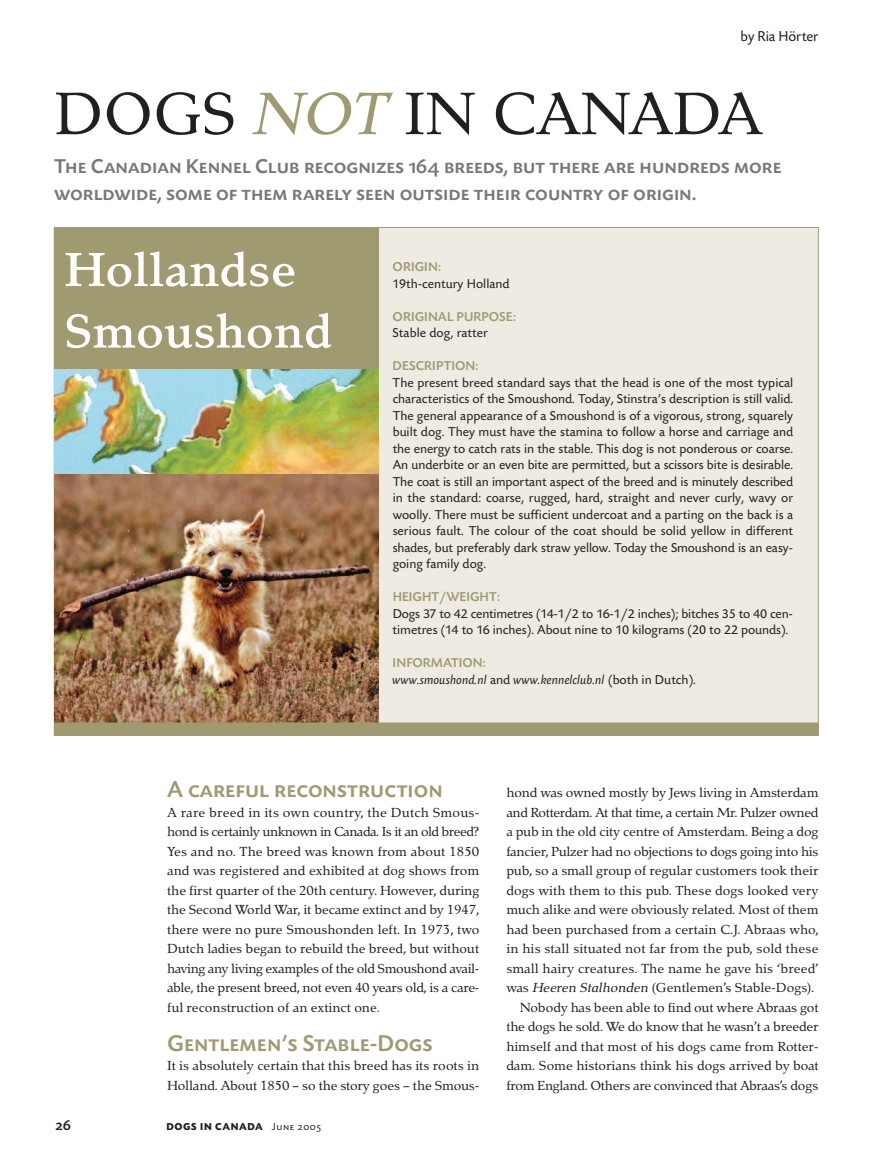
<style>
.page{position:relative;width:878px;height:1161px;background:#fff}
.page>*{position:absolute;margin:0;border:0;box-sizing:border-box;transform-origin:0 0}
.t1{font:75px "Tarocco";letter-spacing:-.005em;color:#231f20}
.t2{font:700 60px/61.5px "Tarocco";color:#fff}
.t3{font:24px "Today BEF Medium SC";color:#a09a70}
.t4{font:21px/27px "Today BEF Medium SC";color:#76787b}
.t5{font:16.5px/19.5px "Tarocco";letter-spacing:-.01em;color:#231f20;text-align:justify}
.t6{font:15px "Today BEF";letter-spacing:-.01em;color:#231f20}
.t7{font:15px "Today BEF Medium SC";color:#231f20}
.t8{font:13.5px/16.5px "Today BEF";letter-spacing:-.005em;color:#231f20;text-align:justify}
.t9{font:italic 13.5px/16.5px "Today BEF";color:#231f20}
.t10{font:500 13.5px "Today BEF";color:#a09a70}
.t11{font:700 10.5px "Today BEF";letter-spacing:.06em;color:#231f20}
.s1{font-style:italic;color:#a09a70}
.s2{font-weight:500;font-style:normal;color:#a09a70}
.s3{font-style:normal}
.s4{font-family:"Today BEF Regular SC";font-weight:400}
.s5{font-style:italic}
</style>
<div class="page">
<div style="left:54px;top:228px;width:764px;height:507px;background:#eeebe3"></div>
<div style="left:54px;top:227px;width:324px;height:508px;background:#a09a70"></div>
<img style="left:54px;top:370px;width:324px;height:352px">
<div style="left:54px;top:722px;width:764px;height:14px;background:#a09a70"></div>
<p class="t6" style="left:740px;top:31px;width:79px">by Ria Hörter</p>
<h1 class="t1" style="left:54px;top:64px;width:710px">DOGS <span class="s1">NOT</span> IN CANADA</h1>
<p class="t4" style="left:54px;top:152px;width:728px">The Canadian Kennel Club recognizes 164 breeds, but there are hundreds more worldwide, some of them rarely seen outside their country of origin.</p>
<h2 class="t2" style="left:64px;top:235px;width:269px">Hollandse<br>Smoushond</h2>
<p class="t10" style="left:392px;top:262px;width:50px">ORIGIN:</p>
<p class="t8" style="left:392px;top:276px;width:118px">19th-century Holland</p>
<p class="t10" style="left:392px;top:311px;width:125px">ORIGINAL PURPOSE:</p>
<p class="t8" style="left:392px;top:326px;width:97px">Stable dog, ratter</p>
<p class="t10" style="left:392px;top:361px;width:87px">DESCRIPTION:</p>
<p class="t8" style="left:392px;top:375px;width:402px">The present breed standard says that the head is one of the most typical characteristics of the Smoushond. Today, Stinstra’s description is still valid.<br>The general appearance of a Smoushond is of a vigorous, strong, squarely built dog. They must have the stamina to follow a horse and carriage and the energy to catch rats in the stable. This dog is not ponderous or coarse.<br>An underbite or an even bite are permitted, but a scissors bite is desirable.<br>The coat is still an important aspect of the breed and is minutely described in the standard: coarse, rugged, hard, straight and never curly, wavy or woolly. There must be sufficient undercoat and a parting on the back is a serious fault. The colour of the coat should be solid yellow in different shades, but preferably dark straw yellow. Today the Smoushond is an easy&shy;going family dog.</p>
<p class="t10" style="left:392px;top:592px;width:109px">HEIGHT/WEIGHT:</p>
<p class="t8" style="left:392px;top:606px;width:402px">Dogs 37 to 42 centimetres (14-1/2 to 16-1/2 inches); bitches 35 to 40 cen&shy;timetres (14 to 16 inches). About nine to 10 kilograms (20 to 22 pounds).</p>
<p class="t9" style="left:392px;top:656px;width:305px"><span class="s2">INFORMATION:<br></span>www.smoushond.nl <span class="s3">and</span> www.kennelclub.nl <span class="s3">(both in Dutch).</span></p>
<h3 class="t3" style="left:167px;top:775px;width:277px">A careful reconstruction</h3>
<p class="t5" style="left:167px;top:801px;width:314px">A rare breed in its own country, the Dutch Smous&shy;hond is certainly unknown in Canada. Is it an old breed?<br>Yes and no. The breed was known from about 1850 and was registered and exhibited at dog shows from the first quarter of the 20th century. However, during the Second World War, it became extinct and by 1947, there were no pure Smoushonden left. In 1973, two Dutch ladies began to rebuild the breed, but without having any living examples of the old Smoushond avail&shy;able, the present breed, not even 40 years old, is a care&shy;ful reconstruction of an extinct one.</p>
<h3 class="t3" style="left:167px;top:1028px;width:267px">Gentlemen’s Stable-Dogs</h3>
<p class="t5" style="left:167px;top:1055px;width:314px">It is absolutely certain that this breed has its roots in<br>Holland. About 1850 – so the story goes – the Smous-</p>
<p class="t7" style="left:56px;top:1116px;width:17px">26</p>
<p class="t11" style="left:166px;top:1123px;width:156px">DOGS IN CANADA <span class="s4">June 2005</span></p>
<p class="t5" style="left:506px;top:782px;width:314px;text-align:right">hond was owned mostly by Jews living in Amsterdam and Rotterdam. At that time, a certain Mr. Pulzer owned a pub in the old city centre of Amsterdam. Being a dog fancier, Pulzer had no objections to dogs going into his pub, so a small group of regular customers took their dogs with them to this pub. These dogs looked very much alike and were obviously related. Most of them had been purchased from a certain C.J. Abraas who, in his stall situated not far from the pub, sold these small hairy creatures. The name he gave his ‘breed’ was <span class="s5">Heeren Stalhonden</span> (Gentlemen’s Stable-Dogs).<br>Nobody has been able to find out where Abraas got the dogs he sold. We do know that he wasn’t a breeder himself and that most of his dogs came from Rotter&shy;dam. Some historians think his dogs arrived by boat from England. Others are convinced that Abraas’s dogs</p>
</div>
